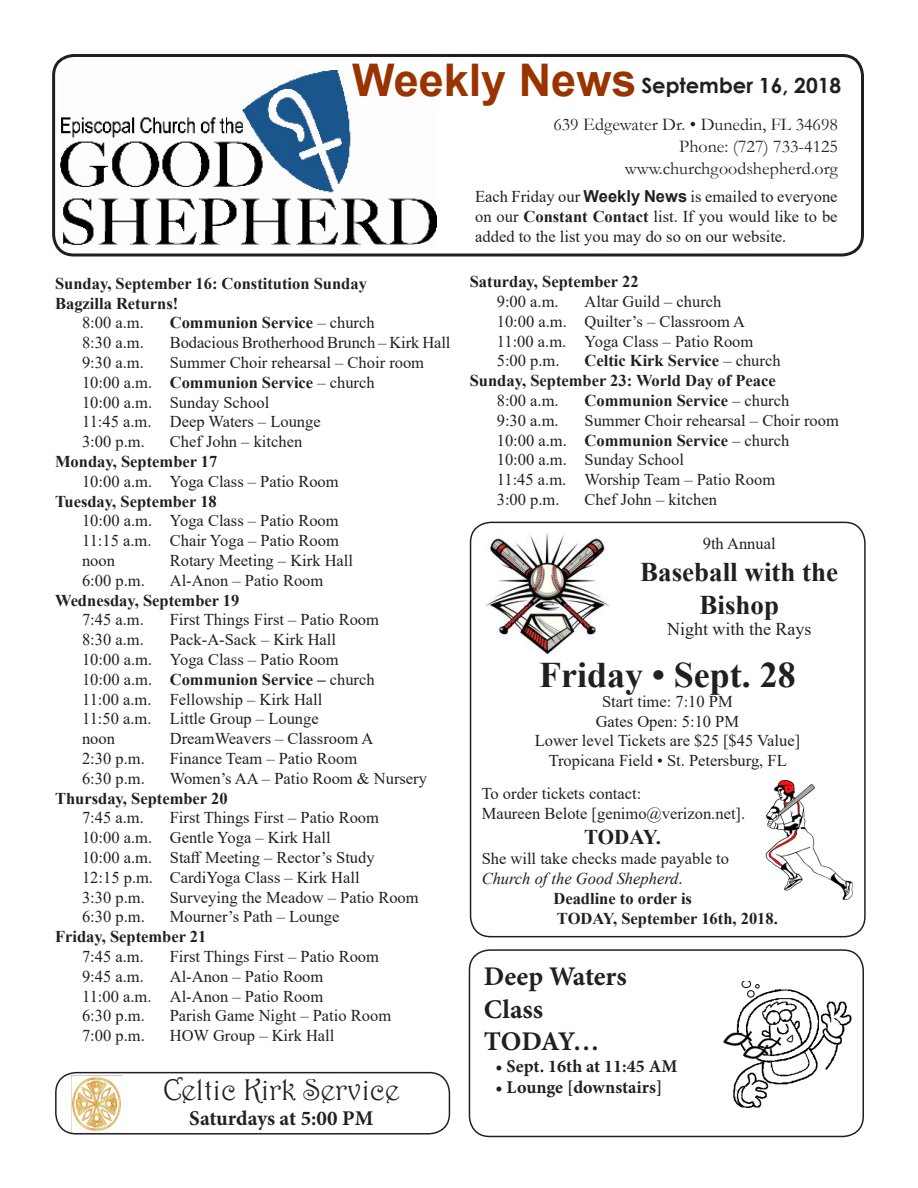
<style>
.page{position:relative;width:918px;height:1188px;background:#fff}
.page>*{position:absolute;margin:0;border:0;box-sizing:border-box;transform-origin:0 0}
.t1{font:700 45px "Arial";color:#930}
.Body_text_11{font:700 36px "Times New Roman";color:#231f20}
.t2{font:30px "Harrington";color:#231f20}
.Body_text_11-2{font:700 27px/32.4px "Times New Roman";color:#231f20;text-align:center}
.t3{font:700 27px "Minion Pro";color:#231f20}
.t4{font:700 21px "Minion Pro";letter-spacing:-.005em;color:#231f20}
.t5{font:700 21px "Century Gothic";color:#231f20}
.Body_text_11-3{font:700 21px "Times New Roman";letter-spacing:-.01em;color:#231f20}
.t6{font:18px "Garamond";color:#231f20}
.t7{font:700 18px "Minion Pro";color:#231f20}
.Body_text_11-4{font:18px "Times New Roman";color:#231f20}
.Body_text_11-5{font:16.5px/19.8px "Times New Roman";color:#231f20;text-align:justify}
.Body_text_11-6{font:700 16.5px "Times New Roman";color:#231f20}
.s1{font-family:"Arial";font-weight:700}
.s2{font-weight:700}
.s3{font-weight:400}
.s4{font-style:italic}
</style>
<div class="page">
<div style="left:52px;top:54px;width:812px;height:202px;border:3px solid #231f20;border-radius:20px"></div>
<img style="left:61px;top:70px;width:375px;height:175px">
<div style="left:470px;top:522px;width:396px;height:415px;border:2px solid #231f20;border-radius:20px"></div>
<img style="left:486px;top:533px;width:123px;height:121px">
<img style="left:765px;top:780px;width:89px;height:119px">
<div style="left:469px;top:949px;width:395px;height:188px;border:2px solid #231f20;border-radius:20px"></div>
<img style="left:723px;top:981px;width:129px;height:127px">
<img style="left:71px;top:1076px;width:50px;height:56px">
<div style="left:55px;top:1072px;width:395px;height:63px;border:2px solid #231f20;border-radius:20px"></div>
<p class="t1" style="left:352px;top:49px;width:286px">Weekly News</p>
<p class="t5" style="left:641px;top:69px;width:201px">September 16, 2018</p>
<p class="t6" style="left:553px;top:113px;width:286px">639 Edgewater Dr. • Dunedin, FL 34698</p>
<p class="t6" style="left:679px;top:134px;width:160px">Phone: (727) 733-4125</p>
<p class="t6" style="left:625px;top:156px;width:214px">www.churchgoodshepherd.org</p>
<p class="Body_text_11-5" style="left:475px;top:186px;width:364px">Each Friday our <span class="s1">Weekly News</span> is emailed to everyone on our <span class="s2">Constant Contact</span> list. If you would like to be added to the list you may do so on our website.</p>
<p class="Body_text_11-6" style="left:470px;top:270px;width:170px">Saturday, September 22</p>
<p class="Body_text_11-5" style="left:497px;top:291px;width:63px">9:00 a.m.</p>
<p class="Body_text_11-5" style="left:585px;top:291px;width:139px">Altar Guild – church</p>
<p class="Body_text_11-5" style="left:497px;top:311px;width:250px">10:00 a.m. Quilter’s – Classroom A</p>
<p class="Body_text_11-5" style="left:497px;top:331px;width:258px">11:00 a.m. Yoga Class – Patio Room</p>
<p class="Body_text_11-5" style="left:497px;top:350px;width:64px">5:00 p.m.</p>
<p class="Body_text_11-6" style="left:585px;top:349px;width:198px">Celtic Kirk Service <span class="s3">– church</span></p>
<p class="Body_text_11-6" style="left:470px;top:369px;width:308px">Sunday, September 23: World Day of Peace</p>
<p class="Body_text_11-5" style="left:497px;top:390px;width:63px">8:00 a.m.</p>
<p class="Body_text_11-6" style="left:585px;top:388px;width:206px">Communion Service <span class="s3">– church</span></p>
<p class="Body_text_11-5" style="left:497px;top:410px;width:63px">9:30 a.m.</p>
<p class="Body_text_11-5" style="left:585px;top:410px;width:256px">Summer Choir rehearsal – Choir room</p>
<p class="Body_text_11-5" style="left:497px;top:430px;width:294px">10:00 a.m. <span class="s2">Communion Service</span> – church</p>
<p class="Body_text_11-5" style="left:497px;top:449px;width:189px">10:00 a.m. Sunday School</p>
<p class="Body_text_11-5" style="left:497px;top:469px;width:280px">11:45 a.m. Worship Team – Patio Room</p>
<p class="Body_text_11-5" style="left:497px;top:489px;width:64px">3:00 p.m.</p>
<p class="Body_text_11-5" style="left:585px;top:489px;width:134px">Chef John – kitchen</p>
<p class="Body_text_11-6" style="left:55px;top:271px;width:313px">Sunday, September 16: Constitution Sunday</p>
<p class="Body_text_11-6" style="left:55px;top:291px;width:125px">Bagzilla Returns!</p>
<p class="Body_text_11-5" style="left:82px;top:312px;width:63px">8:00 a.m.</p>
<p class="Body_text_11-6" style="left:170px;top:311px;width:206px">Communion Service <span class="s3">– church</span></p>
<p class="Body_text_11-5" style="left:82px;top:332px;width:63px">8:30 a.m.</p>
<p class="Body_text_11-5" style="left:170px;top:332px;width:282px">Bodacious Brotherhood Brunch – Kirk Hall</p>
<p class="Body_text_11-5" style="left:82px;top:352px;width:63px">9:30 a.m.</p>
<p class="Body_text_11-5" style="left:170px;top:352px;width:256px">Summer Choir rehearsal – Choir room</p>
<p class="Body_text_11-5" style="left:82px;top:372px;width:294px">10:00 a.m. <span class="s2">Communion Service</span> – church</p>
<p class="Body_text_11-5" style="left:82px;top:392px;width:189px">10:00 a.m. Sunday School</p>
<p class="Body_text_11-5" style="left:82px;top:411px;width:240px">11:45 a.m. Deep Waters – Lounge</p>
<p class="Body_text_11-5" style="left:82px;top:431px;width:64px">3:00 p.m.</p>
<p class="Body_text_11-5" style="left:170px;top:431px;width:134px">Chef John – kitchen</p>
<p class="Body_text_11-6" style="left:55px;top:450px;width:164px">Monday, September 17</p>
<p class="Body_text_11-5" style="left:82px;top:471px;width:258px">10:00 a.m. Yoga Class – Patio Room</p>
<p class="Body_text_11-6" style="left:55px;top:489px;width:163px">Tuesday, September 18</p>
<p class="Body_text_11-5" style="left:82px;top:510px;width:258px">10:00 a.m. Yoga Class – Patio Room</p>
<p class="Body_text_11-5" style="left:82px;top:530px;width:258px">11:15 a.m. Chair Yoga – Patio Room</p>
<p class="Body_text_11-5" style="left:82px;top:550px;width:34px">noon</p>
<p class="Body_text_11-5" style="left:170px;top:550px;width:185px">Rotary Meeting – Kirk Hall</p>
<p class="Body_text_11-5" style="left:82px;top:570px;width:64px">6:00 p.m.</p>
<p class="Body_text_11-5" style="left:170px;top:570px;width:155px">Al-Anon – Patio Room</p>
<p class="Body_text_11-6" style="left:55px;top:588px;width:186px">Wednesday, September 19</p>
<p class="Body_text_11-5" style="left:82px;top:609px;width:63px">7:45 a.m.</p>
<p class="Body_text_11-5" style="left:170px;top:609px;width:211px">First Things First – Patio Room</p>
<p class="Body_text_11-5" style="left:82px;top:629px;width:63px">8:30 a.m.</p>
<p class="Body_text_11-5" style="left:170px;top:629px;width:168px">Pack-A-Sack – Kirk Hall</p>
<p class="Body_text_11-5" style="left:82px;top:649px;width:258px">10:00 a.m. Yoga Class – Patio Room</p>
<p class="Body_text_11-6" style="left:82px;top:667px;width:294px"><span class="s3">10:00 a.m.</span> Communion Service – <span class="s3">church</span></p>
<p class="Body_text_11-5" style="left:82px;top:689px;width:242px">11:00 a.m. Fellowship – Kirk Hall</p>
<p class="Body_text_11-5" style="left:82px;top:708px;width:238px">11:50 a.m. Little Group – Lounge</p>
<p class="Body_text_11-5" style="left:82px;top:728px;width:34px">noon</p>
<p class="Body_text_11-5" style="left:170px;top:728px;width:205px">DreamWeavers – Classroom A</p>
<p class="Body_text_11-5" style="left:82px;top:748px;width:64px">2:30 p.m.</p>
<p class="Body_text_11-5" style="left:170px;top:748px;width:189px">Finance Team – Patio Room</p>
<p class="Body_text_11-5" style="left:82px;top:768px;width:64px">6:30 p.m.</p>
<p class="Body_text_11-5" style="left:170px;top:768px;width:259px">Women’s AA – Patio Room &amp; Nursery</p>
<p class="Body_text_11-6" style="left:55px;top:786px;width:174px">Thursday, September 20</p>
<p class="Body_text_11-5" style="left:82px;top:807px;width:63px">7:45 a.m.</p>
<p class="Body_text_11-5" style="left:170px;top:807px;width:211px">First Things First – Patio Room</p>
<p class="Body_text_11-5" style="left:82px;top:827px;width:250px">10:00 a.m. Gentle Yoga – Kirk Hall</p>
<p class="Body_text_11-5" style="left:82px;top:847px;width:294px">10:00 a.m. Staff Meeting – Rector’s Study</p>
<p class="Body_text_11-5" style="left:82px;top:867px;width:279px">12:15 p.m. CardiYoga Class – Kirk Hall</p>
<p class="Body_text_11-5" style="left:82px;top:887px;width:64px">3:30 p.m.</p>
<p class="Body_text_11-5" style="left:170px;top:887px;width:250px">Surveying the Meadow – Patio Room</p>
<p class="Body_text_11-5" style="left:82px;top:906px;width:64px">6:30 p.m.</p>
<p class="Body_text_11-5" style="left:170px;top:906px;width:171px">Mourner’s Path – Lounge</p>
<p class="Body_text_11-6" style="left:55px;top:925px;width:153px">Friday, September 21</p>
<p class="Body_text_11-5" style="left:82px;top:946px;width:63px">7:45 a.m.</p>
<p class="Body_text_11-5" style="left:170px;top:946px;width:211px">First Things First – Patio Room</p>
<p class="Body_text_11-5" style="left:82px;top:966px;width:63px">9:45 a.m.</p>
<p class="Body_text_11-5" style="left:170px;top:966px;width:155px">Al-Anon – Patio Room</p>
<p class="Body_text_11-5" style="left:82px;top:986px;width:243px">11:00 a.m. Al-Anon – Patio Room</p>
<p class="Body_text_11-5" style="left:82px;top:1005px;width:64px">6:30 p.m.</p>
<p class="Body_text_11-5" style="left:170px;top:1005px;width:223px">Parish Game Night – Patio Room</p>
<p class="Body_text_11-5" style="left:82px;top:1025px;width:64px">7:00 p.m.</p>
<p class="Body_text_11-5" style="left:170px;top:1025px;width:166px">HOW Group – Kirk Hall</p>
<p class="Body_text_11-5" style="left:703px;top:533px;width:74px">9th Annual</p>
<p class="Body_text_11-2" style="left:640px;top:555px;width:200px">Baseball with the<br>Bishop</p>
<p class="Body_text_11-4" style="left:667px;top:616px;width:146px">Night with the Rays</p>
<p class="Body_text_11" style="left:539px;top:649px;width:258px">Friday • Sept. 28</p>
<p class="Body_text_11-5" style="left:602px;top:691px;width:132px">Start time: 7:10 PM</p>
<p class="Body_text_11-5" style="left:596px;top:711px;width:145px">Gates Open: 5:10 PM</p>
<p class="Body_text_11-5" style="left:535px;top:730px;width:267px">Lower level Tickets are $25 [$45 Value]</p>
<p class="Body_text_11-5" style="left:549px;top:750px;width:240px">Tropicana Field • St. Petersburg, FL</p>
<p class="Body_text_11-5" style="left:482px;top:784px;width:161px">To order tickets contact:</p>
<p class="Body_text_11-5" style="left:482px;top:803px;width:265px">Maureen Belote [genimo@verizon.net].</p>
<p class="Body_text_11-3" style="left:584px;top:822px;width:78px">TODAY.</p>
<p class="Body_text_11-5" style="left:482px;top:848px;width:249px">She will take checks made payable to<br><span class="s4">Church of the Good Shepherd</span>.</p>
<p class="Body_text_11-6" style="left:553px;top:886px;width:140px">Deadline to order is</p>
<p class="Body_text_11-6" style="left:557px;top:906px;width:222px">TODAY, September 16th, 2018.</p>
<p class="t3" style="left:484px;top:958px;width:145px">Deep Waters</p>
<p class="t3" style="left:484px;top:990px;width:61px">Class</p>
<p class="t3" style="left:484px;top:1022px;width:117px">TODAY…</p>
<p class="t7" style="left:496px;top:1053px;width:183px">• Sept. 16th at 11:45 AM</p>
<p class="t2" style="left:163px;top:1072px;width:238px">Celtic Kirk Service</p>
<p class="t7" style="left:496px;top:1075px;width:168px">• Lounge [downstairs]</p>
<p class="t4" style="left:189px;top:1104px;width:186px">Saturdays at 5:00 PM</p>
</div>
